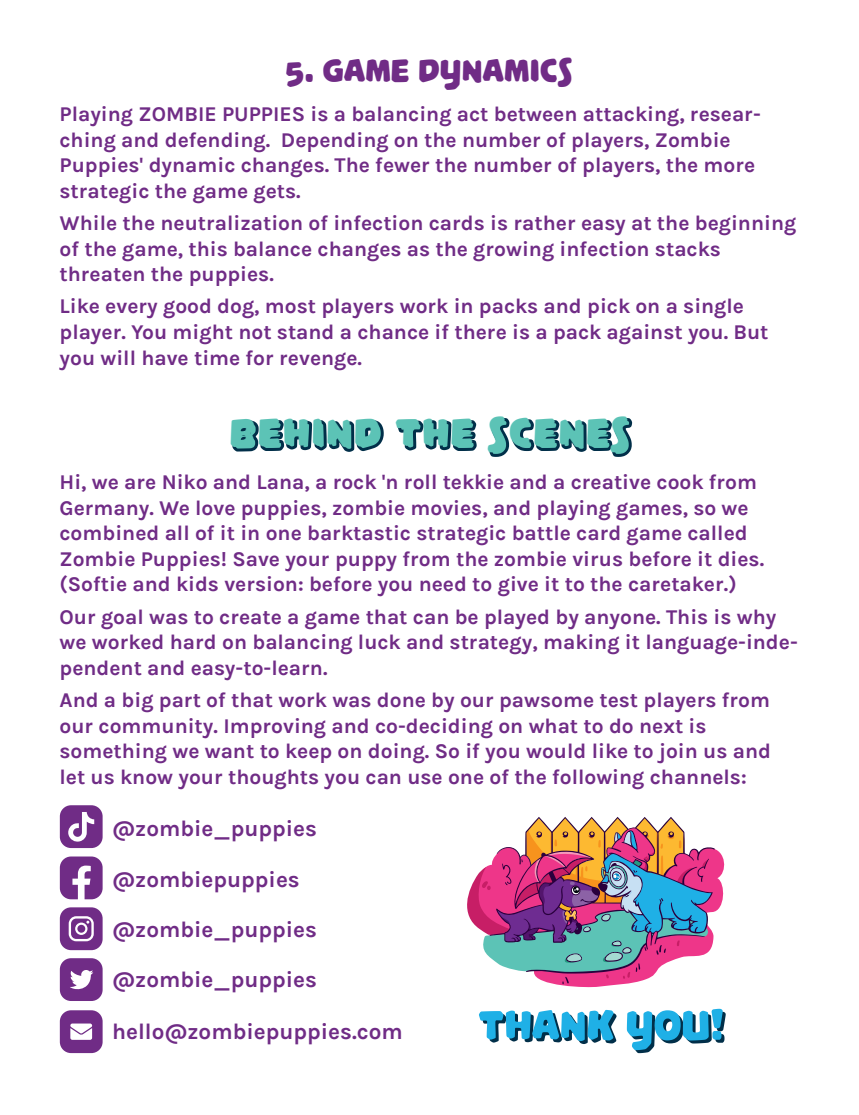
<style>
.page{position:relative;width:859px;height:1115px;background:#fff}
.page>*{position:absolute;margin:0;border:0;box-sizing:border-box;transform-origin:0 0}
.t1{font:42px "Palamecia Titling";letter-spacing:.05em;color:#5cc3b6}
.t2{font:34.5px "Palamecia Titling";letter-spacing:-.005em;color:#702c86}
.t3{font:700 22.5px "Karla";color:#702c86}
.t4{font:700 21px/25.5px "Karla";color:#702c86}
</style>
<div class="page">
<svg style="left:232px;top:420px;width:152px;height:32px"></svg>
<svg style="left:397px;top:420px;width:80px;height:31px"></svg>
<svg style="left:489px;top:417px;width:144px;height:40px"></svg>
<svg style="left:479px;top:1009px;width:137px;height:34px"></svg>
<svg style="left:627px;top:1008px;width:99px;height:44px"></svg>
<svg style="left:60px;top:958px;width:43px;height:42px"></svg>
<svg style="left:60px;top:907px;width:43px;height:42px;background:#8e589f"></svg>
<svg style="left:60px;top:856px;width:43px;height:43px"></svg>
<svg style="left:60px;top:805px;width:43px;height:42px"></svg>
<svg style="left:60px;top:1010px;width:43px;height:42px"></svg>
<svg style="left:550px;top:849px;width:175px;height:138px"></svg>
<svg style="left:467px;top:817px;width:248px;height:166px"></svg>
<h2 class="t2" style="left:286px;top:50px;width:289px">5. GAME DYNAMICS</h2>
<p class="t4" style="left:60px;top:101px;width:703px">Playing ZOMBIE PUPPIES is a balancing act between attacking, resear&shy;ching and defending. Depending on the number of players, Zombie Puppies' dynamic changes. The fewer the number of players, the more strategic the game gets.</p>
<p class="t4" style="left:60px;top:210px;width:738px">While the neutralization of infection cards is rather easy at the beginning of the game, this balance changes as the growing infection stacks threaten the puppies.</p>
<p class="t4" style="left:60px;top:294px;width:710px">Like every good dog, most players work in packs and pick on a single player. You might not stand a chance if there is a pack against you. But you will have time for revenge.</p>
<h1 class="t1" style="left:230px;top:407px;width:401px">BEHIND THE SCENES</h1>
<h1 class="t1" style="left:614px;top:410px;width:20px">S</h1>
<p class="t4" style="left:60px;top:469px;width:706px">Hi, we are Niko and Lana, a rock 'n roll tekkie and a creative cook from Germany. We love puppies, zombie movies, and playing games, so we combined all of it in one barktastic strategic battle card game called Zombie Puppies! Save your puppy from the zombie virus before it dies. (Softie and kids version: before you need to give it to the caretaker.)</p>
<p class="t4" style="left:60px;top:603px;width:740px">Our goal was to create a game that can be played by anyone. This is why we worked hard on balancing luck and strategy, making it language-inde&shy;pendent and easy-to-learn.</p>
<p class="t4" style="left:60px;top:687px;width:713px">And a big part of that work was done by our pawsome test players from our community. Improving and co-deciding on what to do next is something we want to keep on doing. So if you would like to join us and let us know your thoughts you can use one of the following channels:</p>
<p class="t3" style="left:112px;top:814px;width:206px">@zombie_puppies</p>
<p class="t3" style="left:112px;top:866px;width:189px">@zombiepuppies</p>
<p class="t3" style="left:112px;top:916px;width:206px">@zombie_puppies</p>
<p class="t3" style="left:112px;top:966px;width:206px">@zombie_puppies</p>
<p class="t3" style="left:112px;top:1018px;width:292px">hello@zombiepuppies.com</p>
</div>
